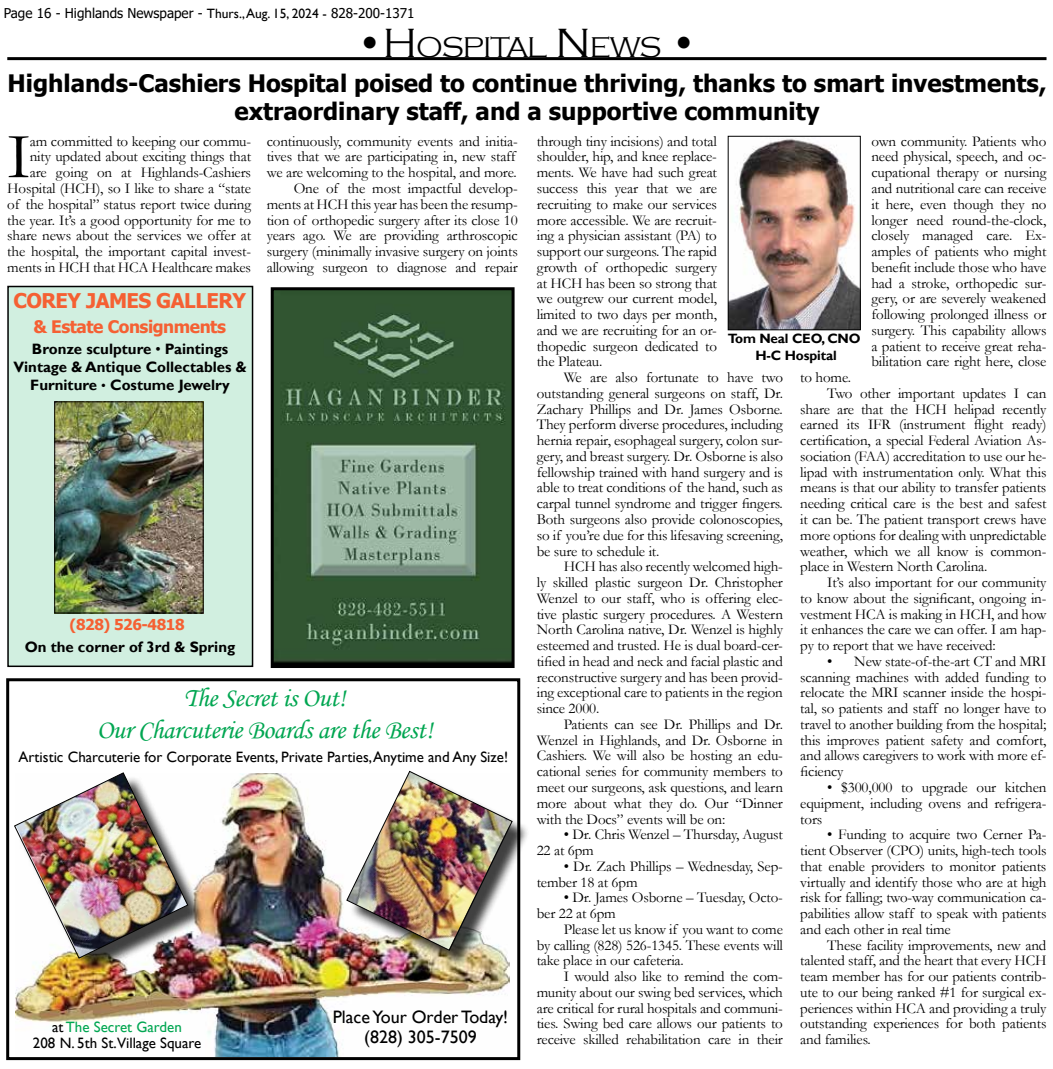
<style>
.page{position:relative;width:1053px;height:1069px;background:#fff}
.page>*{position:absolute;margin:0;border:0;box-sizing:border-box;transform-origin:0 0}
.t1{font:65.55px "Garamond";color:#000}
.t2{font:300 29.4px "Copperplate Gothic";letter-spacing:-.035em;color:#000}
.t3{font:27px/32.4px "Monotype Corsiva";letter-spacing:-.015em;color:#00a651;text-align:center}
.t4{font:700 24px/28.8px "Tahoma";color:#000;text-align:center}
.t5{font:700 20.25px "Tahoma";letter-spacing:-.025em;color:#f56033}
.t6{font:18px/19.5px "Gill Sans";color:#000;text-align:center}
.t7{font:700 17.25px "Tahoma";letter-spacing:-.025em;color:#f56033}
.t8{font:15px/15.8px "Garamond";letter-spacing:-.01em;color:#000;text-align:justify}
.t9{font:15px/16.5px "Gill Sans";color:#000;text-align:center}
.t10{font:700 15px/18px "Gill Sans";color:#000;text-align:center}
.t11{font:700 15px "Tahoma";letter-spacing:-.025em;color:#f56033}
.t12{font:13.5px "Tahoma";color:#000}
.t13{font:700 13.5px/16.2px "Gill Sans";letter-spacing:-.01em;color:#000;text-align:center}
.s1{font-family:"Gill Sans"}
.s2{font-size:42px}
.s3{font-weight:400}
.s4{font-weight:400;font-size:13.5px}
.s5{color:#00a651}
</style>
<div class="page">
<div style="left:8px;top:286px;width:245px;height:380px;background:#d1efe0"></div>
<div style="left:7px;top:286px;width:246px;height:381px;border:2px solid #000"></div>
<img style="left:56px;top:403px;width:146px;height:208px">
<div style="left:54px;top:401px;width:150px;height:212px;border:1px solid #000"></div>
<img style="left:16px;top:773px;width:494px;height:282px">
<div style="left:350px;top:774px;width:180px;height:193px;background:#000;opacity:.75"></div>
<img style="left:346px;top:770px;width:167px;height:180px">
<div style="left:6px;top:678px;width:514px;height:381px;border:3px solid #000"></div>
<div style="left:17px;top:775px;width:189px;height:200px;background:#000;opacity:.75"></div>
<img style="left:14px;top:772px;width:175px;height:186px">
<img style="left:275px;top:291px;width:236px;height:372px">
<div style="left:271px;top:287px;width:244px;height:380px;border:3px solid #000"></div>
<hr style="left:7px;top:57px;width:1040px;height:3px;background:#000">
<img style="left:730px;top:138px;width:129px;height:190px">
<div style="left:728px;top:136px;width:133px;height:194px;border:1px solid #000"></div>
<p class="t12" style="left:4px;top:4px;width:412px">Page 16 - Highlands Newspaper - <span class="s1">Thurs., Aug. 15, 2024 -</span> 828-200-1371</p>
<h2 class="t2" style="left:356px;top:31px;width:343px"><span class="s2">•H</span>OSPITAL <span class="s2">N</span> EWS <span class="s2">•</span></h2>
<h3 class="t4" style="left:8px;top:69px;width:1040px">Highlands-Cashiers Hospital poised to continue thriving, thanks to smart investments, extraordinary staff, and a supportive community</h3>
<p class="t8" style="left:7px;top:133px;width:245px;text-align:right">am committed to keeping our commu&shy;nity updated about exciting things that<br>are going on at Highlands-Cashiers Hospital (HCH), so I like to share a “state of the hospital” status report twice during the year. It’s a good opportunity for me to share news about the services we offer at the hospital, the important capital invest&shy;ments in HCH that HCA Healthcare makes</p>
<p class="t8" style="left:267px;top:133px;width:253px;text-align:right">continuously, community events and initia&shy;tives that we are participating in, new staff we are welcoming to the hospital, and more.<br>One of the most impactful develop&shy;ments at HCH this year has been the resump&shy;tion of orthopedic surgery after its close 10 years ago. We are providing arthroscopic surgery (minimally invasive surgery on joints allowing surgeon to diagnose and repair</p>
<p class="t8" style="left:537px;top:133px;width:182px">through tiny incisions) and total shoulder, hip, and knee replace&shy;ments. We have had such great success this year that we are recruiting to make our services more accessible. We are recruit&shy;ing a physician assistant (PA) to support our surgeons. The rapid growth of orthopedic surgery at HCH has been so strong that we outgrew our current model, limited to two days per month, and we are recruiting for an or&shy;thopedic surgeon dedicated to the Plateau.</p>
<p class="t8" style="left:537px;top:369px;width:248px;text-indent:27px">We are also fortunate to have two outstanding general surgeons on staff, Dr.<br>Zachary Phillips and Dr. James Osborne.<br>They perform diverse procedures, including hernia repair, esophageal surgery, colon sur&shy;gery, and breast surgery. Dr. Osborne is also fellowship trained with hand surgery and is able to treat conditions of the hand, such as carpal tunnel syndrome and trigger fingers.<br>Both surgeons also provide colonoscopies, so if you’re due for this lifesaving screening, be sure to schedule it.</p>
<p class="t8" style="left:537px;top:558px;width:248px;text-indent:27px">HCH has also recently welcomed high&shy;ly skilled plastic surgeon Dr. Christopher Wenzel to our staff, who is offering elec&shy;tive plastic surgery procedures. A Western North Carolina native, Dr. Wenzel is highly esteemed and trusted. He is dual board-cer&shy;tified in head and neck and facial plastic and reconstructive surgery and has been provid&shy;ing exceptional care to patients in the region since 2000.</p>
<p class="t8" style="left:537px;top:715px;width:248px;text-indent:27px">Patients can see Dr. Phillips and Dr.<br>Wenzel in Highlands, and Dr. Osborne in Cashiers. We will also be hosting an edu&shy;cational series for community members to meet our surgeons, ask questions, and learn more about what they do. Our “Dinner with the Docs” events will be on:</p>
<p class="t8" style="left:537px;top:826px;width:248px;text-indent:27px">• Dr. Chris Wenzel – Thursday, August<br>22 at 6pm</p>
<p class="t8" style="left:537px;top:857px;width:248px;text-indent:27px">• Dr. Zach Phillips – Wednesday, Sep&shy;tember 18 at 6pm</p>
<p class="t8" style="left:537px;top:889px;width:248px;text-indent:27px">• Dr. James Osborne – Tuesday, Octo&shy;ber 22 at 6pm</p>
<p class="t8" style="left:537px;top:920px;width:248px;text-indent:27px">Please let us know if you want to come by calling (828) 526-1345. These events will take place in our cafeteria.</p>
<p class="t8" style="left:537px;top:967px;width:248px;text-indent:27px">I would also like to remind the com&shy;munity about our swing bed services, which are critical for rural hospitals and communi&shy;ties. Swing bed care allows our patients to receive skilled rehabilitation care in their</p>
<p class="t8" style="left:871px;top:133px;width:177px">own community. Patients who need physical, speech, and oc&shy;cupational therapy or nursing and nutritional care can receive it here, even though they no longer need round-the-clock, closely managed care. Ex&shy;amples of patients who might benefit include those who have had a stroke, orthopedic sur&shy;gery, or are severely weakened following prolonged illness or surgery. This capability allows a patient to receive great reha&shy;bilitation care right here, close</p>
<h1 class="t1" style="left:7px;top:112px;width:25px">I</h1>
<h3 class="t5" style="left:13px;top:287px;width:234px">COREY JAMES GALLERY</h3>
<p class="t7" style="left:34px;top:314px;width:194px">&amp; Estate Consignments</p>
<p class="t13" style="left:728px;top:331px;width:134px">Tom Neal CEO, CNO<br>H-C Hospital</p>
<p class="t10" style="left:13px;top:340px;width:235px">Bronze sculpture <span class="s3">•</span> Paintings<br>Vintage &amp; Antique Collectables &amp;<br>Furniture <span class="s4">•</span> Costume Jewelry</p>
<p class="t8" style="left:800px;top:369px;width:52px">to home.</p>
<p class="t8" style="left:827px;top:385px;width:221px">Two other important updates I can</p>
<p class="t8" style="left:800px;top:400px;width:248px">share are that the HCH helipad recently</p>
<p class="t8" style="left:800px;top:416px;width:248px">earned its IFR (instrument flight ready)</p>
<p class="t8" style="left:800px;top:432px;width:248px">certification, a special Federal Aviation As-</p>
<p class="t8" style="left:800px;top:448px;width:248px">sociation (FAA) accreditation to use our he-</p>
<p class="t8" style="left:800px;top:463px;width:248px">lipad with instrumentation only. What this</p>
<p class="t8" style="left:800px;top:479px;width:248px">means is that our ability to transfer patients</p>
<p class="t8" style="left:800px;top:495px;width:248px">needing critical care is the best and safest</p>
<p class="t8" style="left:800px;top:511px;width:248px">it can be. The patient transport crews have</p>
<p class="t8" style="left:800px;top:526px;width:248px">more options for dealing with unpredictable</p>
<p class="t8" style="left:800px;top:542px;width:248px">weather, which we all know is common-</p>
<p class="t8" style="left:800px;top:558px;width:189px">place in Western North Carolina.</p>
<p class="t8" style="left:827px;top:574px;width:221px">It’s also important for our community</p>
<p class="t8" style="left:800px;top:589px;width:248px">to know about the significant, ongoing in-</p>
<p class="t8" style="left:800px;top:605px;width:248px">vestment HCA is making in HCH, and how</p>
<p class="t8" style="left:800px;top:621px;width:248px">it enhances the care we can offer. I am hap-</p>
<p class="t8" style="left:800px;top:637px;width:197px">py to report that we have received:</p>
<p class="t8" style="left:800px;top:652px;width:248px;text-indent:27px">• New state-of-the-art CT and MRI scanning machines with added funding to relocate the MRI scanner inside the hospi&shy;tal, so patients and staff no longer have to travel to another building from the hospital; this improves patient safety and comfort, and allows caregivers to work with more ef&shy;ficiency</p>
<p class="t8" style="left:800px;top:778px;width:248px;text-indent:27px">• $300,000 to upgrade our kitchen equipment, including ovens and refrigera&shy;tors</p>
<p class="t8" style="left:800px;top:826px;width:248px;text-indent:27px">• Funding to acquire two Cerner Pa&shy;tient Observer (CPO) units, high-tech tools that enable providers to monitor patients virtually and identify those who are at high risk for falling; two-way communication ca&shy;pabilities allow staff to speak with patients and each other in real time</p>
<p class="t8" style="left:800px;top:936px;width:248px;text-indent:27px">These facility improvements, new and talented staff, and the heart that every HCH team member has for our patients contrib&shy;ute to our being ranked #1 for surgical ex&shy;periences within HCA and providing a truly outstanding experiences for both patients and families.</p>
<p class="t11" style="left:70px;top:614px;width:117px">(828) 526-4818</p>
<p class="t10" style="left:25px;top:638px;width:212px">On the corner of 3rd &amp; Spring</p>
<h3 class="t3" style="left:97px;top:681px;width:338px">The Secret is Out!<br>Our Charcuterie Boards are the Best!</h3>
<p class="t9" style="left:18px;top:748px;width:491px">Artistic Charcuterie for Corporate Events, Private Parties, Anytime and Any Size!</p>
<p class="t6" style="left:333px;top:1007px;width:177px">Place Your Order Today! (828) 305-7509</p>
<p class="t9" style="left:33px;top:1018px;width:170px">at <span class="s5">The Secret Garden<br></span>208 N. 5th St.Village Square</p>
</div>
